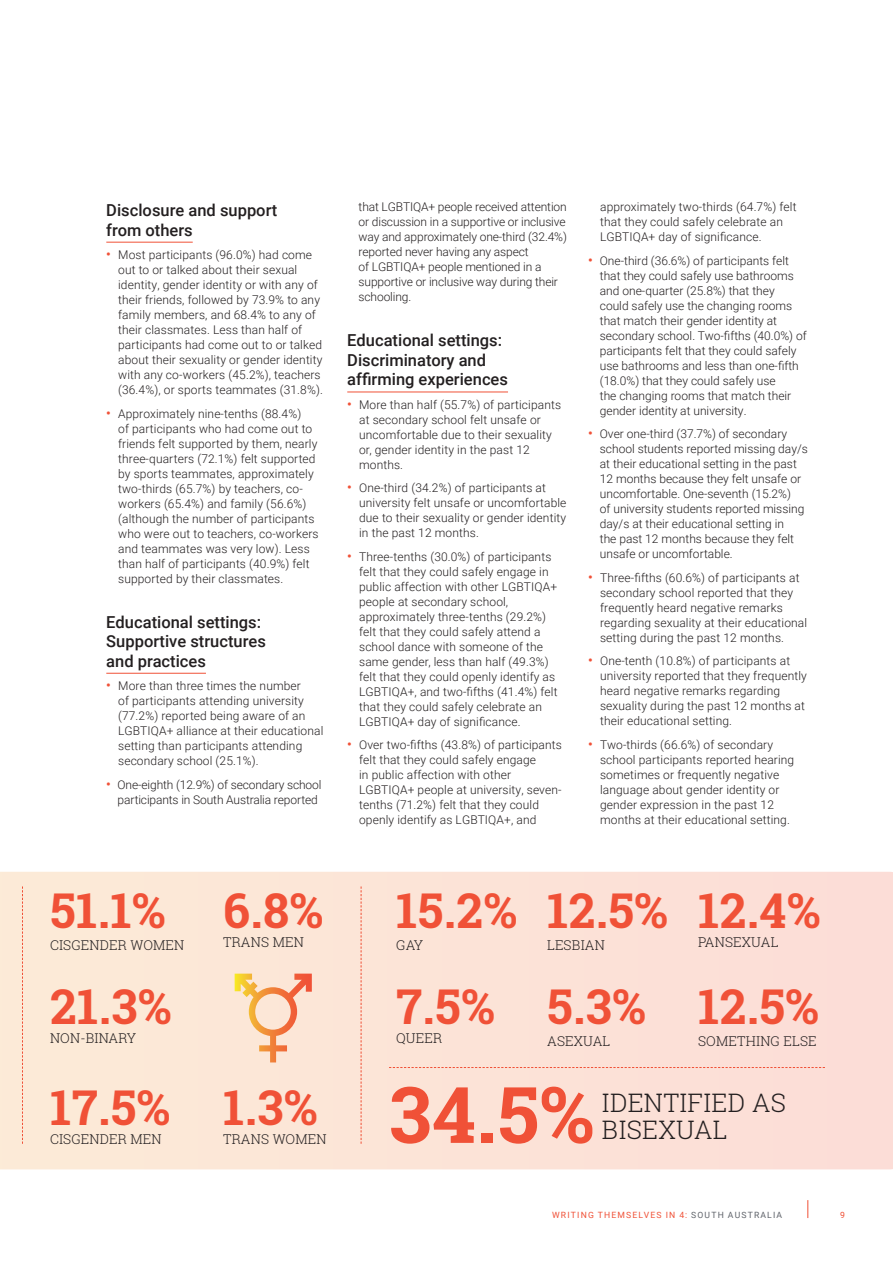
<style>
.page{position:relative;width:893px;height:1263px;background:#fff}
.page>*{position:absolute;margin:0;border:0;box-sizing:border-box;transform-origin:0 0}
.t1{font:700 78px "Roboto Slab";color:#f05137}
.t2{font:700 48px "Roboto Slab";letter-spacing:.01em;color:#f05137}
.t3{font:300 25.5px/27px "Roboto Slab";letter-spacing:.01em;color:#231f20}
.H2_subhead{font:500 16.5px/19.5px "Roboto";color:#231f20}
.t4{font:300 13.5px "Roboto Slab";letter-spacing:.01em;color:#231f20}
.t5{font:300 12px/15px "Roboto";letter-spacing:.01em;color:#231f20}
.t6{font:300 12px/15px "Roboto";letter-spacing:-.01em;color:#231f20}
.t7{font:8.7px "Roboto";letter-spacing:.135em;color:#f05137}
.s1{font-weight:500;font-size:13.5px;color:#f05137}
.s2{color:#5f636a}
</style>
<div class="page">
<svg style="left:808px;top:1200px;width:1px;height:18px"></svg>
<div style="left:0;top:872px;width:893px;height:297px;background:#fce3d7"></div>
<hr style="left:106px;top:242px;width:87px;height:1px;background:#f05137">
<hr style="left:106px;top:673px;width:100px;height:1px;background:#f05137">
<hr style="left:347px;top:392px;width:161px;height:1px;background:#f05137">
<svg style="left:235px;top:973px;width:77px;height:89px"></svg>
<svg style="left:22px;top:886px;width:1px;height:258px"></svg>
<svg style="left:361px;top:886px;width:1px;height:258px"></svg>
<svg style="left:389px;top:1067px;width:436px;height:1px"></svg>
<h2 class="H2_subhead" style="left:106px;top:200px;width:173px">Disclosure and support from others</h2>
<p class="t5" style="left:118px;top:247px;width:206px;text-indent:-12px"><span class="s1">•</span> Most participants (96.0%) had come out to or talked about their sexual identity, gender identity or with any of their friends, followed by 73.9% to any family members, and 68.4% to any of their classmates. Less than half of participants had come out to or talked about their sexuality or gender identity with any co-workers (45.2%), teachers (36.4%), or sports teammates (31.8%).</p>
<p class="t5" style="left:118px;top:405px;width:202px;text-indent:-12px"><span class="s1">•</span> Approximately nine-tenths (88.4%)<br>of participants who had come out to friends felt supported by them, nearly three-quarters (72.1%) felt supported by sports teammates, approximately two-thirds (65.7%) by teachers, co&shy;workers (65.4%) and family (56.6%) (although the number of participants who were out to teachers, co-workers and teammates was very low). Less than half of participants (40.9%) felt supported by their classmates.</p>
<h2 class="H2_subhead" style="left:106px;top:611px;width:161px">Educational settings:<br>Supportive structures and practices</h2>
<p class="t5" style="left:118px;top:678px;width:207px;text-indent:-12px"><span class="s1">•</span> More than three times the number<br>of participants attending university (77.2%) reported being aware of an LGBTIQA+ alliance at their educational setting than participants attending secondary school (25.1%).</p>
<p class="t6" style="left:118px;top:776px;width:205px;text-indent:-11px"><span class="s1">•</span> One-eighth (12.9%) of secondary school participants in South Australia reported</p>
<p class="t6" style="left:359px;top:199px;width:210px">that LGBTIQA+ people received attention or discussion in a supportive or inclusive way and approximately one-third (32.4%) reported never having any aspect<br>of LGBTIQA+ people mentioned in a supportive or inclusive way during their schooling.</p>
<h2 class="H2_subhead" style="left:347px;top:330px;width:162px">Educational settings:<br>Discriminatory and affirming experiences</h2>
<p class="t5" style="left:359px;top:397px;width:204px;text-indent:-12px"><span class="s1">•</span> More than half (55.7%) of participants at secondary school felt unsafe or uncomfortable due to their sexuality or, gender identity in the past 12 months.</p>
<p class="t5" style="left:359px;top:480px;width:209px;text-indent:-12px"><span class="s1">•</span> One-third (34.2%) of participants at university felt unsafe or uncomfortable due to their sexuality or gender identity in the past 12 months.</p>
<p class="t5" style="left:359px;top:549px;width:200px;text-indent:-12px"><span class="s1">•</span> Three-tenths (30.0%) of participants felt that they could safely engage in public affection with other LGBTIQA+ people at secondary school, approximately three-tenths (29.2%) felt that they could safely attend a school dance with someone of the same gender, less than half (49.3%) felt that they could openly identify as LGBTIQA+, and two-fifths (41.4%) felt that they could safely celebrate an LGBTIQA+ day of significance.</p>
<p class="t5" style="left:359px;top:737px;width:204px;text-indent:-12px"><span class="s1">•</span> Over two-fifths (43.8%) of participants felt that they could safely engage<br>in public affection with other LGBTIQA+ people at university, seven&shy;tenths (71.2%) felt that they could openly identify as LGBTIQA+, and</p>
<p class="t5" style="left:600px;top:199px;width:198px">approximately two-thirds (64.7%) felt that they could safely celebrate an<br>LGBTIQA+ day of significance.</p>
<p class="t5" style="left:600px;top:253px;width:208px;text-indent:-12px"><span class="s1">•</span> One-third (36.6%) of participants felt that they could safely use bathrooms and one-quarter (25.8%) that they<br>could safely use the changing rooms that match their gender identity at secondary school. Two-fifths (40.0%) of participants felt that they could safely use bathrooms and less than one-fifth (18.0%) that they could safely use<br>the changing rooms that match their gender identity at university.</p>
<p class="t5" style="left:600px;top:426px;width:210px;text-indent:-12px"><span class="s1">•</span> Over one-third (37.7%) of secondary school students reported missing day/s at their educational setting in the past 12 months because they felt unsafe or uncomfortable. One-seventh (15.2%)<br>of university students reported missing day/s at their educational setting in<br>the past 12 months because they felt unsafe or uncomfortable.</p>
<p class="t5" style="left:600px;top:570px;width:209px;text-indent:-12px"><span class="s1">•</span> Three-fifths (60.6%) of participants at secondary school reported that they frequently heard negative remarks regarding sexuality at their educational setting during the past 12 months.</p>
<p class="t5" style="left:600px;top:653px;width:208px;text-indent:-12px"><span class="s1">•</span> One-tenth (10.8%) of participants at university reported that they frequently heard negative remarks regarding sexuality during the past 12 months at their educational setting.</p>
<p class="t5" style="left:600px;top:737px;width:196px;text-indent:-12px"><span class="s1">•</span> Two-thirds (66.6%) of secondary school participants reported hearing sometimes or frequently negative language about gender identity or gender expression in the past 12 months at their educational setting.</p>
<h2 class="t2" style="left:50px;top:877px;width:117px">51.1%</h2>
<p class="t4" style="left:50px;top:936px;width:136px">CISGENDER WOMEN</p>
<h2 class="t2" style="left:50px;top:973px;width:123px">21.3%</h2>
<p class="t4" style="left:50px;top:1029px;width:88px">NON-BINARY</p>
<h2 class="t2" style="left:50px;top:1074px;width:122px">17.5%</h2>
<p class="t4" style="left:50px;top:1129px;width:113px">CISGENDER MEN</p>
<h2 class="t2" style="left:223px;top:877px;width:102px">6.8%</h2>
<p class="t4" style="left:223px;top:933px;width:82px">TRANS MEN</p>
<h2 class="t2" style="left:223px;top:1074px;width:96px">1.3%</h2>
<p class="t4" style="left:223px;top:1129px;width:105px">TRANS WOMEN</p>
<h2 class="t2" style="left:396px;top:877px;width:123px">15.2%</h2>
<p class="t4" style="left:396px;top:936px;width:29px">GAY</p>
<h2 class="t2" style="left:396px;top:973px;width:100px">7.5%</h2>
<p class="t4" style="left:396px;top:1029px;width:47px">QUEER</p>
<h2 class="t2" style="left:547px;top:877px;width:123px">12.5%</h2>
<p class="t4" style="left:547px;top:936px;width:59px">LESBIAN</p>
<h2 class="t2" style="left:547px;top:973px;width:100px">5.3%</h2>
<p class="t4" style="left:547px;top:1032px;width:65px">ASEXUAL</p>
<h2 class="t2" style="left:698px;top:877px;width:124px">12.4%</h2>
<p class="t4" style="left:698px;top:933px;width:82px">PANSEXUAL</p>
<h2 class="t2" style="left:698px;top:973px;width:123px">12.5%</h2>
<p class="t4" style="left:698px;top:1032px;width:120px">SOMETHING ELSE</p>
<h1 class="t1" style="left:389px;top:1061px;width:207px">34.5%</h1>
<h3 class="t3" style="left:602px;top:1088px;width:185px">IDENTIFIED AS<br>BISEXUAL</h3>
<p class="t7" style="left:552px;top:1208px;width:232px">WRITING THEMSELVES IN 4: <span class="s2">SOUTH AUSTRALIA</span></p>
<p class="t7" style="left:840px;top:1208px;width:6px">9</p>
</div>
